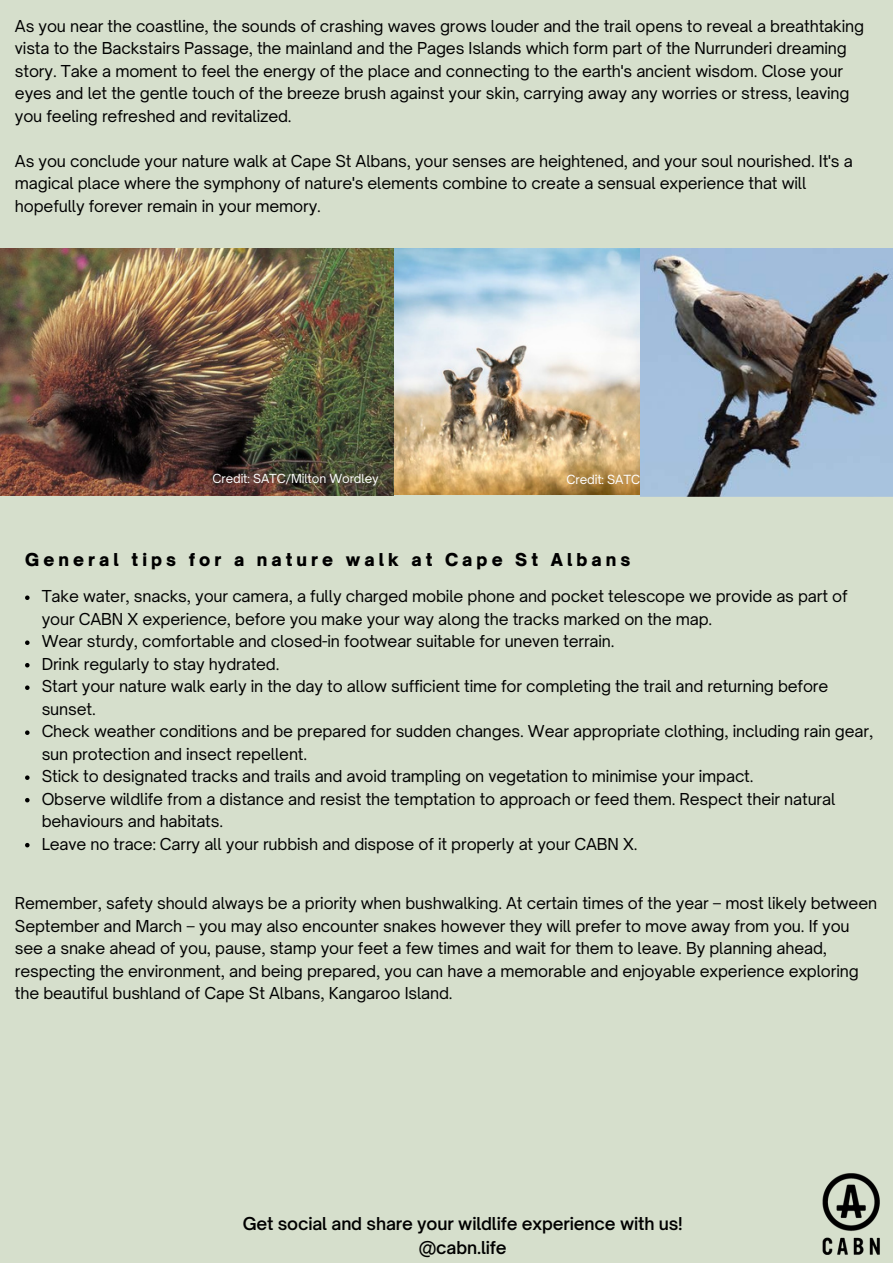
<style>
.page{position:relative;width:893px;height:1264px;background:#fff}
.page>*{position:absolute;margin:0;border:0;box-sizing:border-box;transform-origin:0 0}
.t1{font:600 16.95px "Open Sauce One";letter-spacing:-.01em;color:#000}
.t2{font:900 16.95px "Open Sauce One";letter-spacing:.24em;color:#000}
.t3{font:15.75px/22.5px "Open Sauce One";letter-spacing:-.01em;color:#000}
.t4{font:12.15px "Open Sauce One";letter-spacing:-.01em;color:#fff}
.t5{font:12px "Open Sauce One";letter-spacing:-.01em;color:#fff}
</style>
<div class="page">
<div style="left:0;top:0;width:892px;height:1262px;background:#d6dfcc"></div>
<img style="left:822px;top:1173px;width:58px;height:82px">
<img style="left:0;top:248px;width:892px;height:248px">
<svg style="left:25px;top:595px;width:5px;height:5px"></svg>
<svg style="left:25px;top:640px;width:5px;height:5px"></svg>
<svg style="left:25px;top:663px;width:5px;height:4px"></svg>
<svg style="left:25px;top:685px;width:5px;height:5px"></svg>
<svg style="left:25px;top:730px;width:5px;height:5px"></svg>
<svg style="left:25px;top:775px;width:5px;height:5px"></svg>
<svg style="left:25px;top:798px;width:5px;height:4px"></svg>
<svg style="left:25px;top:843px;width:5px;height:4px"></svg>
<p class="t3" style="left:15px;top:14px;width:850px">As you near the coastline, the sounds of crashing waves grows louder and the trail opens to reveal a breathtaking vista to the Backstairs Passage, the mainland and the Pages Islands which form part of the Nurrunderi dreaming story. Take a moment to feel the energy of the place and connecting to the earth's ancient wisdom. Close your eyes and let the gentle touch of the breeze brush against your skin, carrying away any worries or stress, leaving you feeling refreshed and revitalized.</p>
<p class="t3" style="left:15px;top:149px;width:839px">As you conclude your nature walk at Cape St Albans, your senses are heightened, and your soul nourished. It's a magical place where the symphony of nature's elements combine to create a sensual experience that will hopefully forever remain in your memory.</p>
<p class="t5" style="left:213px;top:471px;width:167px">Credit: SATC/Milton Wordley</p>
<p class="t4" style="left:566px;top:471px;width:75px">Credit: SATC</p>
<p class="t2" style="left:25px;top:549px;width:606px">General tips for a nature walk at Cape St Albans</p>
<p class="t3" style="left:42px;top:585px;width:807px">Take water, snacks, your camera, a fully charged mobile phone and pocket telescope we provide as part of your CABN X experience, before you make your way along the tracks marked on the map.</p>
<p class="t3" style="left:42px;top:630px;width:574px">Wear sturdy, comfortable and closed-in footwear suitable for uneven terrain.</p>
<p class="t3" style="left:42px;top:652px;width:239px">Drink regularly to stay hydrated.</p>
<p class="t3" style="left:42px;top:675px;width:788px">Start your nature walk early in the day to allow sufficient time for completing the trail and returning before sunset.</p>
<p class="t3" style="left:42px;top:720px;width:833px">Check weather conditions and be prepared for sudden changes. Wear appropriate clothing, including rain gear, sun protection and insect repellent.</p>
<p class="t3" style="left:42px;top:765px;width:713px">Stick to designated tracks and trails and avoid trampling on vegetation to minimise your impact.</p>
<p class="t3" style="left:42px;top:787px;width:795px">Observe wildlife from a distance and resist the temptation to approach or feed them. Respect their natural behaviours and habitats.</p>
<p class="t3" style="left:42px;top:832px;width:597px">Leave no trace: Carry all your rubbish and dispose of it properly at your CABN X.</p>
<p class="t3" style="left:15px;top:891px;width:863px">Remember, safety should always be a priority when bushwalking. At certain times of the year – most likely between September and March – you may also encounter snakes however they will prefer to move away from you. If you see a snake ahead of you, pause, stamp your feet a few times and wait for them to leave. By planning ahead, respecting the environment, and being prepared, you can have a memorable and enjoyable experience exploring the beautiful bushland of Cape St Albans, Kangaroo Island.</p>
<p class="t1" style="left:243px;top:1213px;width:441px">Get social and share your wildlife experience with us!</p>
<p class="t1" style="left:419px;top:1236px;width:89px">@cabn.life</p>
</div>
